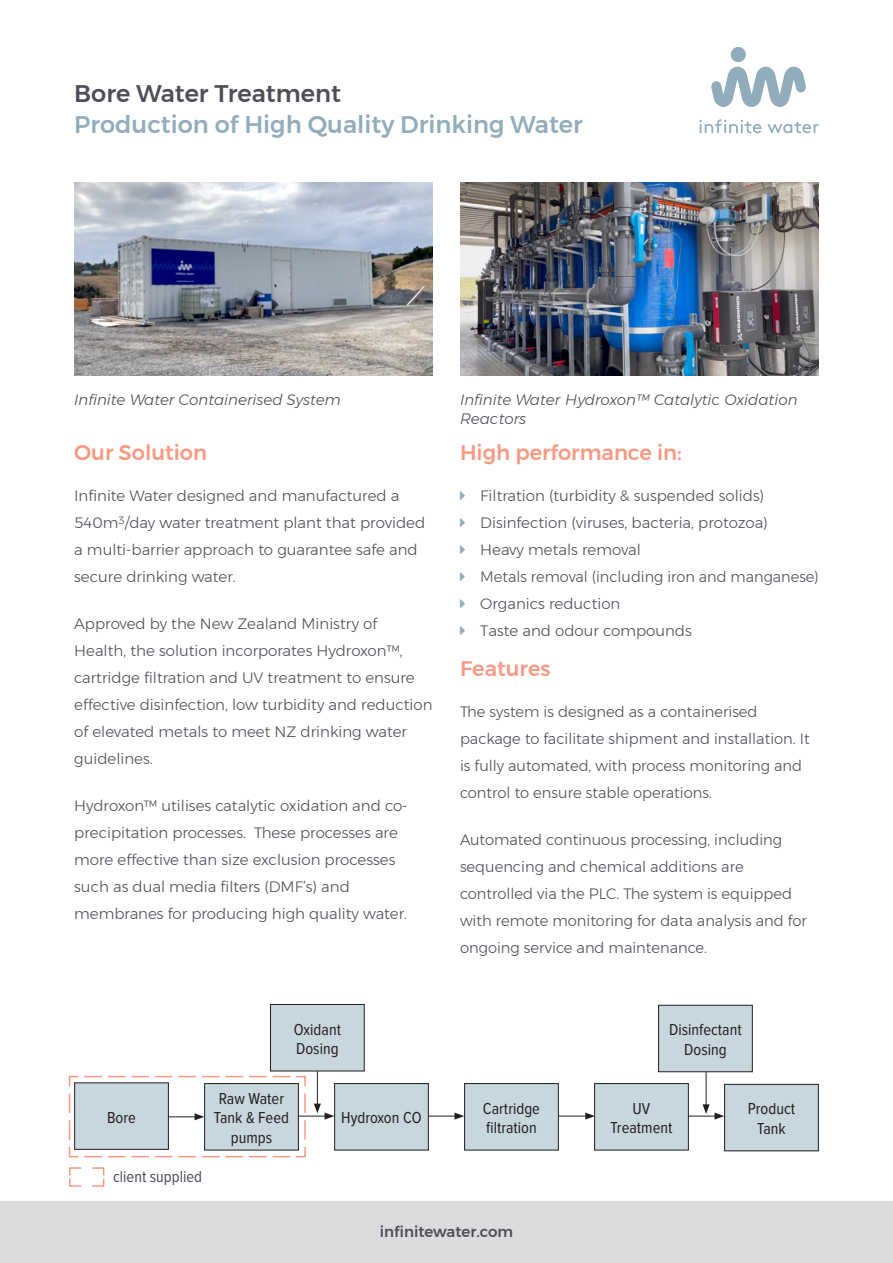
<style>
.page{position:relative;width:893px;height:1263px;background:#fff}
.page>*{position:absolute;margin:0;border:0;box-sizing:border-box;transform-origin:0 0}
.t1{font:500 24px "Montserrat";color:#91adbc}
.t2{font:500 24px "Montserrat";color:#4d4e56}
.Heading_3{font:500 21px "Montserrat";color:#f99982}
.Box_Text{font:16.5px/19.5px "Proxima Nova Cond";color:#231f20;text-align:center}
.Box_Text-2{font:16.5px "Proxima Nova Cond";color:#4d4e56}
.t3{font:300 15px/27px "Montserrat";color:#4d4e56}
.t4{font:italic 300 15px/19.5px "Montserrat";color:#4d4e56}
.t5{font:500 15px "Montserrat";color:#4d4e56}
</style>
<div class="page">
<div style="left:0;top:1202px;width:893px;height:61px;background:#dbdcdd"></div>
<svg style="left:711px;top:47px;width:95px;height:60px"></svg>
<svg style="left:699px;top:119px;width:120px;height:14px"></svg>
<img style="left:460px;top:182px;width:359px;height:193px">
<img style="left:74px;top:182px;width:359px;height:193px">
<div style="left:335px;top:1083px;width:93px;height:67px;background:#c8d6de"></div>
<div style="left:334px;top:1083px;width:95px;height:67px;border:1px solid #231f20"></div>
<div style="left:465px;top:1083px;width:93px;height:67px;background:#c8d6de"></div>
<div style="left:464px;top:1083px;width:95px;height:67px;border:1px solid #231f20"></div>
<div style="left:595px;top:1083px;width:93px;height:67px;background:#c8d6de"></div>
<div style="left:594px;top:1083px;width:95px;height:67px;border:1px solid #231f20"></div>
<div style="left:725px;top:1084px;width:93px;height:67px;background:#c8d6de"></div>
<div style="left:724px;top:1084px;width:95px;height:67px;border:1px solid #231f20"></div>
<div style="left:270px;top:1004px;width:94px;height:67px;background:#c8d6de"></div>
<div style="left:270px;top:1004px;width:95px;height:67px;border:1px solid #231f20"></div>
<div style="left:659px;top:1005px;width:93px;height:67px;background:#c8d6de"></div>
<div style="left:658px;top:1005px;width:95px;height:67px;border:1px solid #231f20"></div>
<svg style="left:428px;top:1112px;width:36px;height:7px"></svg>
<svg style="left:559px;top:1112px;width:36px;height:7px"></svg>
<hr style="left:317px;top:1071px;width:1px;height:35px;background:#231f20">
<hr style="left:706px;top:1072px;width:1px;height:35px;background:#231f20">
<svg style="left:688px;top:1104px;width:36px;height:15px"></svg>
<svg style="left:68px;top:1075px;width:266px;height:83px"></svg>
<svg style="left:69px;top:1167px;width:36px;height:20px"></svg>
<h1 class="t2" style="left:74px;top:74px;width:268px">Bore Water Treatment</h1>
<h1 class="t1" style="left:74px;top:106px;width:510px">Production of High Quality Drinking Water</h1>
<p class="t4" style="left:74px;top:389px;width:268px">Infinite Water Containerised System</p>
<p class="Heading_3" style="left:74px;top:436px;width:134px">Our Solution</p>
<p class="t3" style="left:74px;top:482px;width:352px">Infinite Water designed and manufactured a 540m<sup>3</sup>/day water treatment plant that provided a multi-barrier approach to guarantee safe and secure drinking water.</p>
<p class="t3" style="left:74px;top:610px;width:360px">Approved by the New Zealand Ministry of Health, the solution incorporates Hydroxon™, cartridge filtration and UV treatment to ensure effective disinfection, low turbidity and reduction of elevated metals to meet NZ drinking water guidelines.</p>
<p class="t3" style="left:74px;top:792px;width:335px">Hydroxon™ utilises catalytic oxidation and co&shy;precipitation processes. These processes are more effective than size exclusion processes such as dual media filters (DMF’s) and membranes for producing high quality water.</p>
<p class="t4" style="left:460px;top:389px;width:339px">Infinite Water Hydroxon™ Catalytic Oxidation<br>Reactors</p>
<p class="Heading_3" style="left:460px;top:436px;width:223px">High performance in:</p>
<p class="t3" style="left:480px;top:482px;width:285px">Filtration (turbidity &amp; suspended solids)</p>
<p class="t3" style="left:480px;top:509px;width:289px">Disinfection (viruses, bacteria, protozoa)</p>
<p class="t3" style="left:480px;top:536px;width:162px">Heavy metals removal</p>
<p class="t3" style="left:480px;top:563px;width:340px">Metals removal (including iron and manganese)</p>
<p class="t3" style="left:480px;top:590px;width:142px">Organics reduction</p>
<p class="t3" style="left:480px;top:617px;width:213px">Taste and odour compounds</p>
<p class="Heading_3" style="left:460px;top:652px;width:92px">Features</p>
<p class="t3" style="left:460px;top:698px;width:351px">The system is designed as a containerised package to facilitate shipment and installation. It is fully automated, with process monitoring and control to ensure stable operations.</p>
<p class="t3" style="left:460px;top:826px;width:348px">Automated continuous processing, including sequencing and chemical additions are controlled via the PLC. The system is equipped with remote monitoring for data analysis and for ongoing service and maintenance.</p>
<p class="Box_Text" style="left:294px;top:1020px;width:49px;text-align:left">Oxidant<br>Dosing</p>
<p class="Box_Text" style="left:669px;top:1020px;width:74px">Disinfectant<br>Dosing</p>
<p class="Box_Text" style="left:107px;top:1108px;width:30px">Bore</p>
<p class="Box_Text-2" style="left:113px;top:1168px;width:90px">client supplied</p>
<p class="Box_Text" style="left:214px;top:1089px;width:77px">Raw Water<br>Tank &amp; Feed pumps</p>
<p class="Box_Text" style="left:341px;top:1108px;width:82px">Hydroxon CO</p>
<p class="Box_Text" style="left:483px;top:1099px;width:59px;text-align:left">Cartridge filtration</p>
<p class="Box_Text" style="left:611px;top:1099px;width:63px">UV<br>Treatment</p>
<p class="Box_Text" style="left:748px;top:1099px;width:49px">Product<br>Tank</p>
<p class="t5" style="left:380px;top:1220px;width:135px">infinitewater.com</p>
</div>
